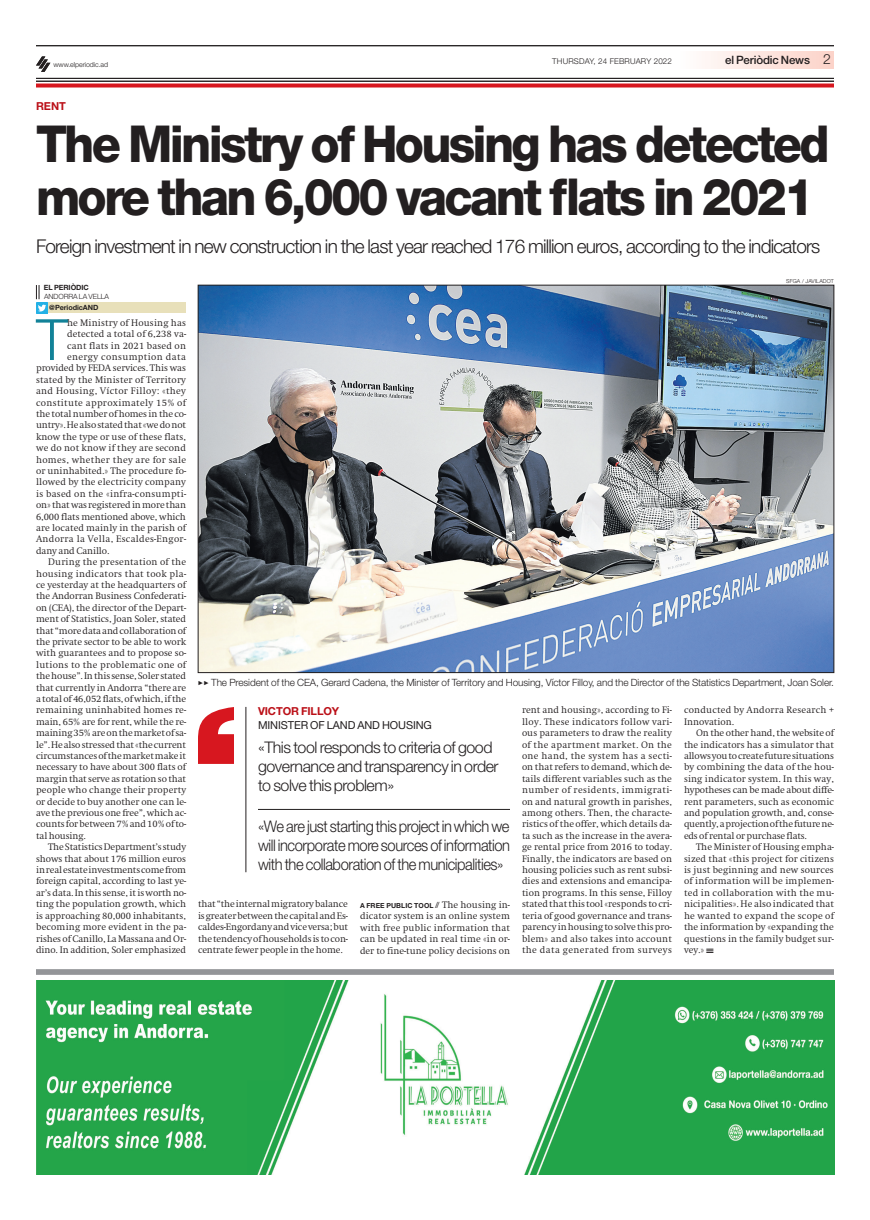
<style>
.page{position:relative;width:870px;height:1220px;background:#fff}
.page>*{position:absolute;margin:0;border:0;box-sizing:border-box;transform-origin:0 0}
.Txt_Cap1{font:300 57px "Helvetica Neue LT Std";color:#128298}
.Tit_5x2{font:800 51px/53px "Helvetica Neue LT Std";letter-spacing:-.06em;color:#231f20;scale:.94 1}
.Subtitulo1_apertura{font:300 19px "Helvetica Neue LT Std";letter-spacing:-.045em;color:#231f20}
.Frase_TxtSinFilete{font:300 16px/19px "Helvetica Neue LT Std";letter-spacing:-.03em;color:#231f20;text-align:justify;scale:.92 1}
.Frase_TxtSinFilete-2{font:300 16px/19px "Helvetica Neue LT Std";letter-spacing:-.03em;color:#231f20}
.t1{font:300 14px "Helvetica Neue LT Std";color:#231f20}
.t2{font:500 11.5px "Helvetica Neue LT Std";letter-spacing:-.015em;color:#231f20}
.Frase_NombreCargo{font:11px "Helvetica Neue LT Std";letter-spacing:-.01em;color:#231f20}
.Frase_NombreCargo-2{font:700 11px "Helvetica Neue LT Std";letter-spacing:-.01em;color:#bb1018}
.Antetitulo{font:700 11px "Helvetica Neue LT Std";color:#bb1018}
.Foto_PieFlechas{font:300 10px "Helvetica Neue LT Std";letter-spacing:-.01em;color:#231f20}
.Txt_Sangría{font:300 9.1px/11.4px "Swift ND Std";letter-spacing:-.015em;color:#231f20;text-align:justify}
.Txt_Ladillo{font:300 9.1px/11.4px "Swift ND Std";letter-spacing:.015em;color:#231f20;text-align:justify}
.Txt_Cap1-2{font:300 9.1px "Swift ND Std";letter-spacing:.015em;color:#231f20}
.Txt_Cap1-3{font:300 9.1px "Swift ND Std";letter-spacing:-.015em;color:#231f20}
.Txt_Cap1-4{font:300 9.1px "Swift ND Std";letter-spacing:-.01em;color:#231f20}
.Txt_Cap1-5{font:300 9.1px "Swift ND Std";letter-spacing:.035em;color:#231f20}
.Txt_Cap1-6{font:300 9.1px "Swift ND Std";letter-spacing:.04em;color:#231f20}
.t3{font:300 8px "Helvetica Neue LT Std";letter-spacing:.02em;color:#231f20}
.Firma1_Lugar{font:300 7.2px "Helvetica Neue LT Std";letter-spacing:-.01em;color:#231f20}
.Firmatwitter_-twitte{font:700 7.2px "Helvetica Neue LT Std";letter-spacing:-.01em;color:#231f20}
.Firma1_Nombre{font:700 7.2px "Helvetica Neue LT Std";letter-spacing:-.01em;color:#231f20}
.t4{font:300 7px "Helvetica Neue LT Std";letter-spacing:-.01em;color:#231f20}
.Txt_Ladillo-2{font:700 6.9px "Helvetica Neue LT Std";letter-spacing:.01em;color:#231f20}
.Foto_Firma{font:300 5.5px "Helvetica Neue LT Std";letter-spacing:.015em;color:#231f20}
.s1{font-family:"Swift ND Std";font-weight:300;font-size:9.1px}
</style>
<div class="page">
<div style="left:678px;top:51px;width:156px;height:17px;background:linear-gradient(to right,#fefefe,#fcd3c8)"></div>
<svg style="left:36px;top:56px;width:14px;height:16px"></svg>
<hr style="left:36px;top:78px;width:798px;height:1px;background:#231f20">
<hr style="left:36px;top:81px;width:798px;height:1px;background:#231f20">
<hr style="left:36px;top:46px;width:798px;height:1px;background:#231f20">
<svg style="left:36px;top:84px;width:798px;height:4px;fill:#d7171f"></svg>
<img style="left:36px;top:980px;width:798px;height:194px">
<div style="left:36px;top:969px;width:798px;height:6px;background:#939598"></div>
<img style="left:200px;top:287px;width:632px;height:384px">
<div style="left:42px;top:302px;width:144px;height:11px;background:#e8e0ba"></div>
<svg style="left:36px;top:285px;width:11px;height:28px"></svg>
<hr style="left:246px;top:707px;width:1px;height:165px;background:#231f20">
<svg style="left:198px;top:707px;width:36px;height:57px"></svg>
<hr style="left:258px;top:809px;width:252px;height:1px;background:#231f20">
<p class="t4" style="left:53px;top:61px;width:56px">www.elperiodic.ad</p>
<p class="Antetitulo" style="left:36px;top:100px;width:31px">RENT</p>
<p class="t3" style="left:552px;top:57px;width:121px">THURSDAY, 24 FEBRUARY 2022</p>
<p class="t2" style="left:725px;top:53px;width:86px">el Periòdic News</p>
<p class="t1" style="left:823px;top:51px;width:9px">2</p>
<p class="Tit_5x2" style="left:36px;top:117px;width:846px">The Ministry of Housing has detected more than 6,000 vacant flats in 2021</p>
<p class="Subtitulo1_apertura" style="left:36px;top:235px;width:786px">Foreign investment in new construction in the last year reached 176 million euros, according to the indicators</p>
<p class="Firma1_Nombre" style="left:44px;top:283px;width:46px">EL PERIÒDIC</p>
<p class="Firma1_Lugar" style="left:44px;top:292px;width:67px">ANDORRA LA VELLA</p>
<p class="Firmatwitter_-twitte" style="left:49px;top:303px;width:51px">@PeriodicAND</p>
<p class="Foto_Firma" style="left:786px;top:277px;width:49px">SFGA / JAVILADOT</p>
<p class="Txt_Cap1" style="left:36px;top:305px;width:33px">T</p>
<p class="Txt_Cap1-2" style="left:67px;top:317px;width:121px">he Ministry of Housing has</p>
<p class="Txt_Cap1-2" style="left:67px;top:329px;width:121px">detected a total of 6,238 va-</p>
<p class="Txt_Cap1-2" style="left:67px;top:340px;width:121px">cant flats in 2021 based on</p>
<p class="Txt_Cap1-6" style="left:67px;top:351px;width:121px">energy consumption data</p>
<p class="Txt_Cap1-4" style="left:36px;top:363px;width:151px">provided by FEDA services. This was</p>
<p class="Txt_Cap1-2" style="left:36px;top:374px;width:151px">stated by the Minister of Territory</p>
<p class="Txt_Cap1-2" style="left:36px;top:386px;width:151px">and Housing, Víctor Filloy: «they</p>
<p class="Txt_Cap1-5" style="left:36px;top:397px;width:152px">constitute approximately 15% of</p>
<p class="Txt_Cap1-3" style="left:36px;top:408px;width:151px">the total number of homes in the co-</p>
<p class="Txt_Cap1-3" style="left:36px;top:420px;width:152px">untry». He also stated that «we do not</p>
<p class="Txt_Cap1-2" style="left:36px;top:431px;width:151px">know the type or use of these flats,</p>
<p class="Txt_Cap1-2" style="left:36px;top:443px;width:151px">we do not know if they are second</p>
<p class="Txt_Cap1-2" style="left:36px;top:454px;width:152px">homes, whether they are for sale</p>
<p class="Txt_Cap1-2" style="left:36px;top:465px;width:151px">or uninhabited.» The procedure fo-</p>
<p class="Txt_Cap1-2" style="left:36px;top:477px;width:151px">llowed by the electricity company</p>
<p class="Txt_Cap1-2" style="left:36px;top:488px;width:151px">is based on the «infra-consumpti-</p>
<p class="Txt_Cap1-3" style="left:36px;top:500px;width:152px">on» that was registered in more than</p>
<p class="Txt_Cap1-4" style="left:36px;top:511px;width:151px">6,000 flats mentioned above, which</p>
<p class="Txt_Cap1-2" style="left:36px;top:522px;width:151px">are located mainly in the parish of</p>
<p class="Txt_Cap1-2" style="left:36px;top:534px;width:151px">Andorra la Vella, Escaldes-Engor-</p>
<p class="Txt_Cap1-3" style="left:36px;top:545px;width:75px">dany and Canillo.</p>
<p class="Txt_Sangría" style="left:36px;top:556px;width:152px;text-indent:12px">During the presentation of the housing indicators that took pla&shy;ce yesterday at the headquarters of the Andorran Business Confederati&shy;on (CEA), the director of the Depart&shy;ment of Statistics, Joan Soler, stated that “more data and collaboration of the private sector to be able to work with guarantees and to propose so&shy;lutions to the problematic one of the house”. In this sense, Soler stated that currently in Andorra “there are a total of 46,052 flats, of which, if the remaining uninhabited homes re&shy;main, 65% are for rent, while the re&shy;maining 35% are on the market of sa&shy;le”. He also stressed that «the current circumstances of the market make it necessary to have about 300 flats of margin that serve as rotation so that people who change their property or decide to buy another one can le&shy;ave the previous one free”, which ac&shy;counts for between 7% and 10% of to&shy;tal housing.</p>
<p class="Txt_Sangría" style="left:36px;top:841px;width:152px;text-indent:12px">The Statistics Department’s study shows that about 176 million euros in real estate investments come from foreign capital, according to last ye&shy;ar’s data. In this sense, it is worth no&shy;ting the population growth, which is approaching 80,000 inhabitants, becoming more evident in the pa&shy;rishes of Canillo, La Massana and Or&shy;dino. In addition, Soler emphasized</p>
<p class="Foto_PieFlechas" style="left:198px;top:676px;width:638px">✓✓ The President of the CEA, Gerard Cadena, the Minister of Territory and Housing, Víctor Filloy, and the Director of the Statistics Department, Joan Soler.</p>
<p class="Frase_NombreCargo-2" style="left:258px;top:704px;width:83px">VICTOR FILLOY</p>
<p class="Frase_NombreCargo" style="left:258px;top:718px;width:176px">MINISTER OF LAND AND HOUSING</p>
<p class="Frase_TxtSinFilete-2" style="left:258px;top:737px;width:242px">«This tool responds to criteria of good governance and transparency in order to solve this problem»</p>
<p class="Frase_TxtSinFilete" style="left:258px;top:817px;width:276px">«We are just starting this project in which we will incorporate more sources of information with the collaboration of the municipalities»</p>
<p class="Txt_Sangría" style="left:198px;top:898px;width:152px">that “the internal migratory balance is greater between the capital and Es&shy;caldes-Engordany and vice versa; but the tendency of households is to con&shy;centrate fewer people in the home.</p>
<p class="Txt_Ladillo-2" style="left:360px;top:901px;width:151px">A FREE PUBLIC TOOL <span class="s1">The housing in-</span></p>
<p class="Txt_Ladillo" style="left:360px;top:911px;width:152px">dicator system is an online system with free public information that can be updated in real time «in or&shy;der to fine-tune policy decisions on</p>
<p class="Txt_Ladillo" style="left:522px;top:705px;width:152px">rent and housing», according to Fi&shy;lloy. These indicators follow vari&shy;ous parameters to draw the reality of the apartment market. On the one hand, the system has a secti&shy;on that refers to demand, which de&shy;tails different variables such as the number of residents, immigrati&shy;on and natural growth in parishes, among others. Then, the characte&shy;ristics of the offer, which details da&shy;ta such as the increase in the avera&shy;ge rental price from 2016 to today.<br>Finally, the indicators are based on housing policies such as rent subsi&shy;dies and extensions and emancipa&shy;tion programs. In this sense, Filloy stated that this tool «responds to cri&shy;teria of good governance and trans&shy;parency in housing to solve this pro&shy;blem» and also takes into account the data generated from surveys</p>
<p class="Txt_Ladillo" style="left:684px;top:705px;width:151px">conducted by Andorra Research +<br>Innovation.</p>
<p class="Txt_Sangría" style="left:684px;top:727px;width:152px;text-indent:12px">On the other hand, the website of the indicators has a simulator that allows you to create future situations by combining the data of the hou&shy;sing indicator system. In this way, hypotheses can be made about diffe&shy;rent parameters, such as economic and population growth, and, conse&shy;quently, a projection of the future ne&shy;eds of rental or purchase flats.</p>
<p class="Txt_Sangría" style="left:684px;top:841px;width:152px;text-indent:12px">The Minister of Housing empha&shy;sized that «this project for citizens is just beginning and new sources of information will be implemen&shy;ted in collaboration with the mu&shy;nicipalities». He also indicated that he wanted to expand the scope of the information by «expanding the questions in the family budget sur&shy;vey.» ★</p>
</div>
